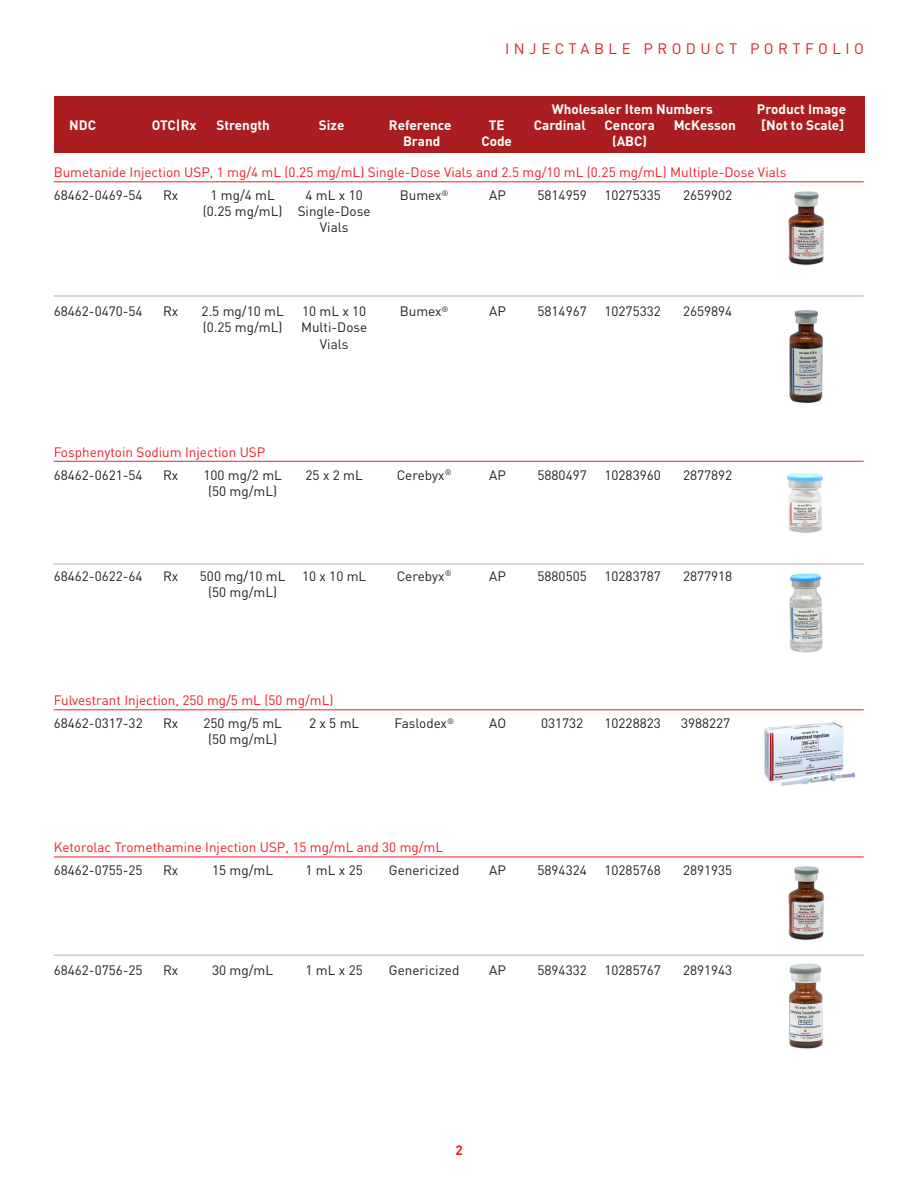
<style>
.page{position:relative;width:918px;height:1188px;background:#fff}
.page>*{position:absolute;margin:0;border:0;box-sizing:border-box;transform-origin:0 0}
.t1{font:15px "DIN Pro";letter-spacing:.3em;color:#d1232a}
.t2{font:13.5px/16.2px "DIN Pro";color:#231f20}
.t3{font:13.5px "DIN Pro";color:#ee1d23}
.t4{font:700 13.5px "DIN Pro";color:#fff}
.t5{font:700 13.5px "DIN Pro";color:#ee1d23}
</style>
<div class="page">
<div style="left:54px;top:96px;width:810px;height:57px;background:#aa1e21"></div>
<hr style="left:54px;top:181px;width:810px;height:1px;background:#ee1d23">
<hr style="left:54px;top:295px;width:810px;height:2px;background:#c7c8ca">
<hr style="left:54px;top:461px;width:810px;height:1px;background:#ee1d23">
<hr style="left:54px;top:563px;width:810px;height:2px;background:#c7c8ca">
<hr style="left:54px;top:709px;width:810px;height:1px;background:#ee1d23">
<hr style="left:54px;top:857px;width:810px;height:1px;background:#ee1d23">
<hr style="left:54px;top:954px;width:810px;height:2px;background:#c7c8ca">
<img style="left:788px;top:191px;width:36px;height:75px">
<img style="left:789px;top:310px;width:34px;height:94px">
<img style="left:787px;top:473px;width:36px;height:60px">
<img style="left:789px;top:573px;width:34px;height:80px">
<img style="left:764px;top:722px;width:92px;height:64px">
<img style="left:788px;top:866px;width:36px;height:75px">
<img style="left:788px;top:964px;width:35px;height:85px">
<p class="t1" style="left:505px;top:39px;width:360px">INJECTABLE PRODUCT PORTFOLIO</p>
<p class="t4" style="left:552px;top:100px;width:163px">Wholesaler Item Numbers</p>
<p class="t4" style="left:757px;top:100px;width:91px">Product Image</p>
<p class="t4" style="left:69px;top:116px;width:28px">NDC</p>
<p class="t4" style="left:152px;top:116px;width:46px">OTC|Rx</p>
<p class="t4" style="left:216px;top:116px;width:55px">Strength</p>
<p class="t4" style="left:319px;top:116px;width:27px">Size</p>
<p class="t4" style="left:389px;top:116px;width:64px">Reference</p>
<p class="t4" style="left:489px;top:116px;width:17px">TE</p>
<p class="t4" style="left:534px;top:116px;width:53px">Cardinal</p>
<p class="t4" style="left:605px;top:116px;width:52px">Cencora</p>
<p class="t4" style="left:674px;top:116px;width:64px">McKesson</p>
<p class="t4" style="left:761px;top:116px;width:85px">[Not to Scale]</p>
<p class="t4" style="left:403px;top:132px;width:39px">Brand</p>
<p class="t4" style="left:481px;top:132px;width:32px">Code</p>
<p class="t4" style="left:612px;top:132px;width:36px">(ABC)</p>
<p class="t3" style="left:54px;top:163px;width:734px">Bumetanide Injection USP, 1 mg/4 mL (0.25 mg/mL) Single-Dose Vials and 2.5 mg/10 mL (0.25 mg/mL) Multiple-Dose Vials</p>
<p class="t2" style="left:54px;top:187px;width:91px">68462-0469-54</p>
<p class="t2" style="left:163px;top:187px;width:17px">Rx</p>
<p class="t2" style="left:210px;top:187px;width:66px">1 mg/4 mL</p>
<p class="t2" style="left:306px;top:187px;width:59px">4 mL x 10</p>
<p class="t2" style="left:400px;top:187px;width:50px">Bumex<sup>®</sup></p>
<p class="t2" style="left:489px;top:187px;width:18px">AP</p>
<p class="t2" style="left:538px;top:187px;width:51px">5814959</p>
<p class="t2" style="left:604px;top:187px;width:58px">10275335</p>
<p class="t2" style="left:683px;top:187px;width:51px">2659902</p>
<p class="t2" style="left:320px;top:203px;width:52px;text-indent:-117px">(0.25 mg/mL) Single-Dose<br>Vials</p>
<p class="t2" style="left:54px;top:303px;width:91px">68462-0470-54</p>
<p class="t2" style="left:163px;top:303px;width:17px">Rx</p>
<p class="t2" style="left:202px;top:303px;width:84px">2.5 mg/10 mL</p>
<p class="t2" style="left:302px;top:303px;width:66px">10 mL x 10</p>
<p class="t2" style="left:400px;top:303px;width:50px">Bumex<sup>®</sup></p>
<p class="t2" style="left:489px;top:303px;width:18px">AP</p>
<p class="t2" style="left:538px;top:303px;width:51px">5814967</p>
<p class="t2" style="left:604px;top:303px;width:58px">10275332</p>
<p class="t2" style="left:683px;top:303px;width:51px">2659894</p>
<p class="t2" style="left:203px;top:319px;width:81px">(0.25 mg/mL)</p>
<p class="t2" style="left:301px;top:319px;width:68px;text-align:center">Multi-Dose<br>Vials</p>
<p class="t3" style="left:54px;top:443px;width:213px">Fosphenytoin Sodium Injection USP</p>
<p class="t2" style="left:54px;top:466px;width:91px">68462-0621-54</p>
<p class="t2" style="left:163px;top:466px;width:17px">Rx</p>
<p class="t2" style="left:203px;top:466px;width:80px">100 mg/2 mL</p>
<p class="t2" style="left:306px;top:466px;width:59px">25 x 2 mL</p>
<p class="t2" style="left:397px;top:466px;width:56px">Cerebyx<sup>®</sup></p>
<p class="t2" style="left:489px;top:466px;width:18px">AP</p>
<p class="t2" style="left:538px;top:466px;width:51px">5880497</p>
<p class="t2" style="left:604px;top:466px;width:58px">10283960</p>
<p class="t2" style="left:683px;top:466px;width:51px">2877892</p>
<p class="t2" style="left:208px;top:482px;width:71px">(50 mg/mL)</p>
<p class="t2" style="left:54px;top:567px;width:91px">68462-0622-64</p>
<p class="t2" style="left:163px;top:567px;width:17px">Rx</p>
<p class="t2" style="left:200px;top:567px;width:168px">500 mg/10 mL 10 x 10 mL</p>
<p class="t2" style="left:397px;top:567px;width:56px">Cerebyx<sup>®</sup></p>
<p class="t2" style="left:489px;top:567px;width:18px">AP</p>
<p class="t2" style="left:538px;top:567px;width:51px">5880505</p>
<p class="t2" style="left:604px;top:567px;width:58px">10283787</p>
<p class="t2" style="left:683px;top:567px;width:51px">2877918</p>
<p class="t2" style="left:208px;top:584px;width:71px">(50 mg/mL)</p>
<p class="t3" style="left:54px;top:691px;width:281px">Fulvestrant Injection, 250 mg/5 mL (50 mg/mL)</p>
<p class="t2" style="left:54px;top:715px;width:91px">68462-0317-32</p>
<p class="t2" style="left:163px;top:715px;width:17px">Rx</p>
<p class="t2" style="left:203px;top:715px;width:80px">250 mg/5 mL</p>
<p class="t2" style="left:309px;top:715px;width:52px">2 x 5 mL</p>
<p class="t2" style="left:394px;top:715px;width:61px">Faslodex<sup>®</sup></p>
<p class="t2" style="left:489px;top:715px;width:18px">AO</p>
<p class="t2" style="left:541px;top:715px;width:44px">031732</p>
<p class="t2" style="left:604px;top:715px;width:58px">10228823</p>
<p class="t2" style="left:681px;top:715px;width:51px">3988227</p>
<p class="t2" style="left:208px;top:731px;width:71px">(50 mg/mL)</p>
<p class="t3" style="left:54px;top:838px;width:391px">Ketorolac Tromethamine Injection USP, 15 mg/mL and 30 mg/mL</p>
<p class="t2" style="left:54px;top:862px;width:91px">68462-0755-25</p>
<p class="t2" style="left:163px;top:862px;width:17px">Rx</p>
<p class="t2" style="left:212px;top:862px;width:63px">15 mg/mL</p>
<p class="t2" style="left:306px;top:862px;width:59px">1 mL x 25</p>
<p class="t2" style="left:389px;top:862px;width:72px">Genericized</p>
<p class="t2" style="left:489px;top:862px;width:18px">AP</p>
<p class="t2" style="left:538px;top:862px;width:51px">5894324</p>
<p class="t2" style="left:604px;top:862px;width:58px">10285768</p>
<p class="t2" style="left:683px;top:862px;width:51px">2891935</p>
<p class="t2" style="left:54px;top:962px;width:91px">68462-0756-25</p>
<p class="t2" style="left:163px;top:962px;width:17px">Rx</p>
<p class="t2" style="left:212px;top:962px;width:63px">30 mg/mL</p>
<p class="t2" style="left:306px;top:962px;width:59px">1 mL x 25</p>
<p class="t2" style="left:389px;top:962px;width:72px">Genericized</p>
<p class="t2" style="left:489px;top:962px;width:18px">AP</p>
<p class="t2" style="left:538px;top:962px;width:51px">5894332</p>
<p class="t2" style="left:604px;top:962px;width:58px">10285767</p>
<p class="t2" style="left:683px;top:962px;width:51px">2891943</p>
<p class="t5" style="left:455px;top:1141px;width:9px">2</p>
</div>
